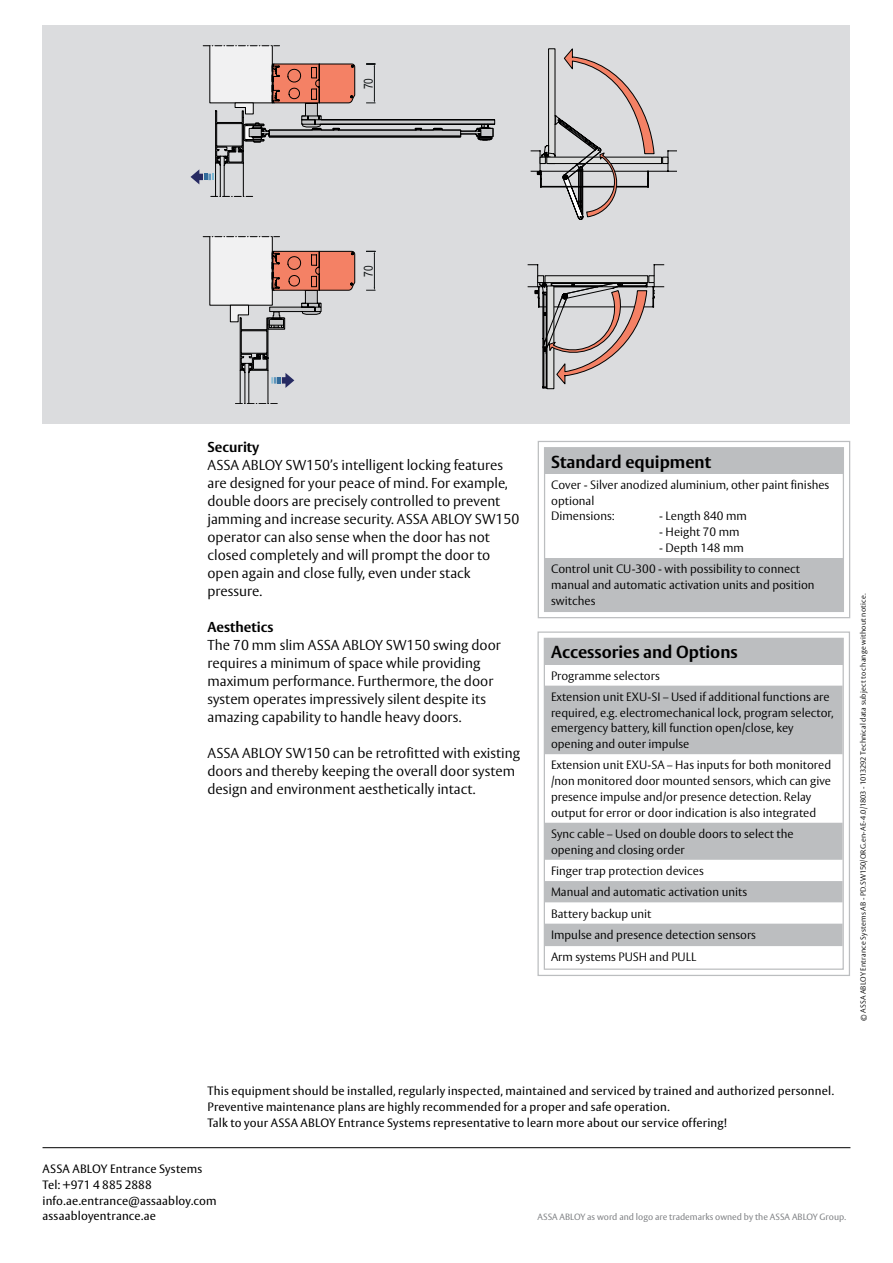
<style>
.page{position:relative;width:893px;height:1263px;background:#fff}
.page>*{position:absolute;margin:0;border:0;box-sizing:border-box;transform-origin:0 0}
.t1{font:700 17.25px "ASSA Vesta";color:#000}
.t2{font:300 14.25px/18px "ASSA Vesta";color:#000}
.t3{font:700 14.25px "ASSA Vesta";color:#000}
.t4{font:12.45px "Arial Narrow";color:#121617}
.t5{font:300 12px/15.8px "ASSA Vesta";color:#000}
.t6{font:12px/15.8px "ASSA Vesta";letter-spacing:.015em;color:#000}
.t7{font:9px "ASSA Vesta";color:#808285}
.t8{font:300 7.5px "ASSA Vesta";letter-spacing:.02em;color:#000}
</style>
<div class="page">
<hr style="left:43px;top:1147px;width:807px;height:1px;background:#000">
<div style="left:43px;top:26px;width:807px;height:398px;background:#dbdcde"></div>
<svg style="left:203px;top:236px;width:152px;height:168px"></svg>
<svg style="left:528px;top:48px;width:149px;height:341px"></svg>
<svg style="left:191px;top:46px;width:304px;height:151px"></svg>
<hr style="left:374px;top:66px;width:1px;height:35px;background:#121617">
<svg style="left:366px;top:288px;width:9px;height:3px"></svg>
<hr style="left:374px;top:253px;width:1px;height:35px;background:#121617">
<svg style="left:537px;top:631px;width:313px;height:345px"></svg>
<div style="left:544px;top:638px;width:300px;height:332px;border:1px solid #bcbec0"></div>
<svg style="left:537px;top:440px;width:314px;height:179px"></svg>
<div style="left:544px;top:447px;width:300px;height:165px;border:1px solid #bcbec0"></div>
<p class="t4" style="left:359px;top:89px;width:13px;rotate:-90deg">70</p>
<p class="t4" style="left:359px;top:277px;width:13px;rotate:-90deg">70</p>
<p class="t3" style="left:207px;top:438px;width:53px">Security</p>
<p class="t2" style="left:207px;top:456px;width:313px">ASSA ABLOY SW150’s intelligent locking features are designed for your peace of mind. For example, double doors are precisely controlled to prevent jamming and increase security. ASSA ABLOY SW150 operator can also sense when the door has not closed completely and will prompt the door to open again and close fully, even under stack pressure.</p>
<p class="t3" style="left:207px;top:618px;width:67px">Aesthetics</p>
<p class="t2" style="left:207px;top:636px;width:295px">The 70 mm slim ASSA ABLOY SW150 swing door requires a minimum of space while providing maximum performance. Furthermore, the door system operates impressively silent despite its amazing capability to handle heavy doors.</p>
<p class="t2" style="left:207px;top:744px;width:314px">ASSA ABLOY SW150 can be retrofitted with existing doors and thereby keeping the overall door system design and environment aesthetically intact.</p>
<h1 class="t1" style="left:551px;top:451px;width:161px">Standard equipment</h1>
<p class="t5" style="left:551px;top:477px;width:280px">Cover - Silver anodized aluminium, other paint finishes optional<br>Dimensions:</p>
<p class="t5" style="left:659px;top:509px;width:89px">- Length 840 mm</p>
<p class="t5" style="left:659px;top:525px;width:82px">- Height 70 mm</p>
<p class="t5" style="left:551px;top:538px;width:251px;line-height:21.3px;text-indent:108px">- Depth 148 mm<br>Control unit CU-300 - with possibility to connect</p>
<p class="t5" style="left:551px;top:577px;width:265px">manual and automatic activation units and position switches</p>
<h1 class="t1" style="left:551px;top:642px;width:188px">Accessories and Options</h1>
<p class="t5" style="left:551px;top:665px;width:280px;line-height:21.3px">Programme selectors<br>Extension unit EXU-SI – Used if additional functions are</p>
<p class="t5" style="left:551px;top:705px;width:284px">required, e.g. electromechanical lock, program selector, emergency battery, kill function open/close, key opening and outer impulse</p>
<p class="t5" style="left:551px;top:758px;width:282px">Extension unit EXU-SA – Has inputs for both monitored /non monitored door mounted sensors, which can give presence impulse and/or presence detection. Relay output for error or door indication is also integrated</p>
<p class="t5" style="left:551px;top:826px;width:244px">Sync cable – Used on double doors to select the opening and closing order</p>
<p class="t5" style="left:551px;top:861px;width:207px;line-height:21.3px">Finger trap protection devices<br>Manual and automatic activation units<br>Battery backup unit<br>Impulse and presence detection sensors</p>
<p class="t5" style="left:551px;top:950px;width:147px">Arm systems PUSH and PULL</p>
<p class="t8" style="left:859px;top:1021px;width:429px;rotate:-90deg">© ASSA ABLOY Entrance Systems AB - PD.SW150/ORG.en-AE-4.0/1803 - 1013292 Technical data subject to change without notice.</p>
<p class="t6" style="left:207px;top:1083px;width:628px">This equipment should be installed, regularly inspected, maintained and serviced by trained and authorized personnel.<br>Preventive maintenance plans are highly recommended for a proper and safe operation.<br>Talk to your ASSA ABLOY Entrance Systems representative to learn more about our service offering!</p>
<p class="t6" style="left:43px;top:1162px;width:176px">ASSA ABLOY Entrance Systems<br>Tel: +971 4 885 2888 info.ae.entrance@assaabloy.com assaabloyentrance.ae</p>
<p class="t7" style="left:537px;top:1212px;width:310px">ASSA ABLOY as word and logo are trademarks owned by the ASSA ABLOY Group.</p>
</div>
